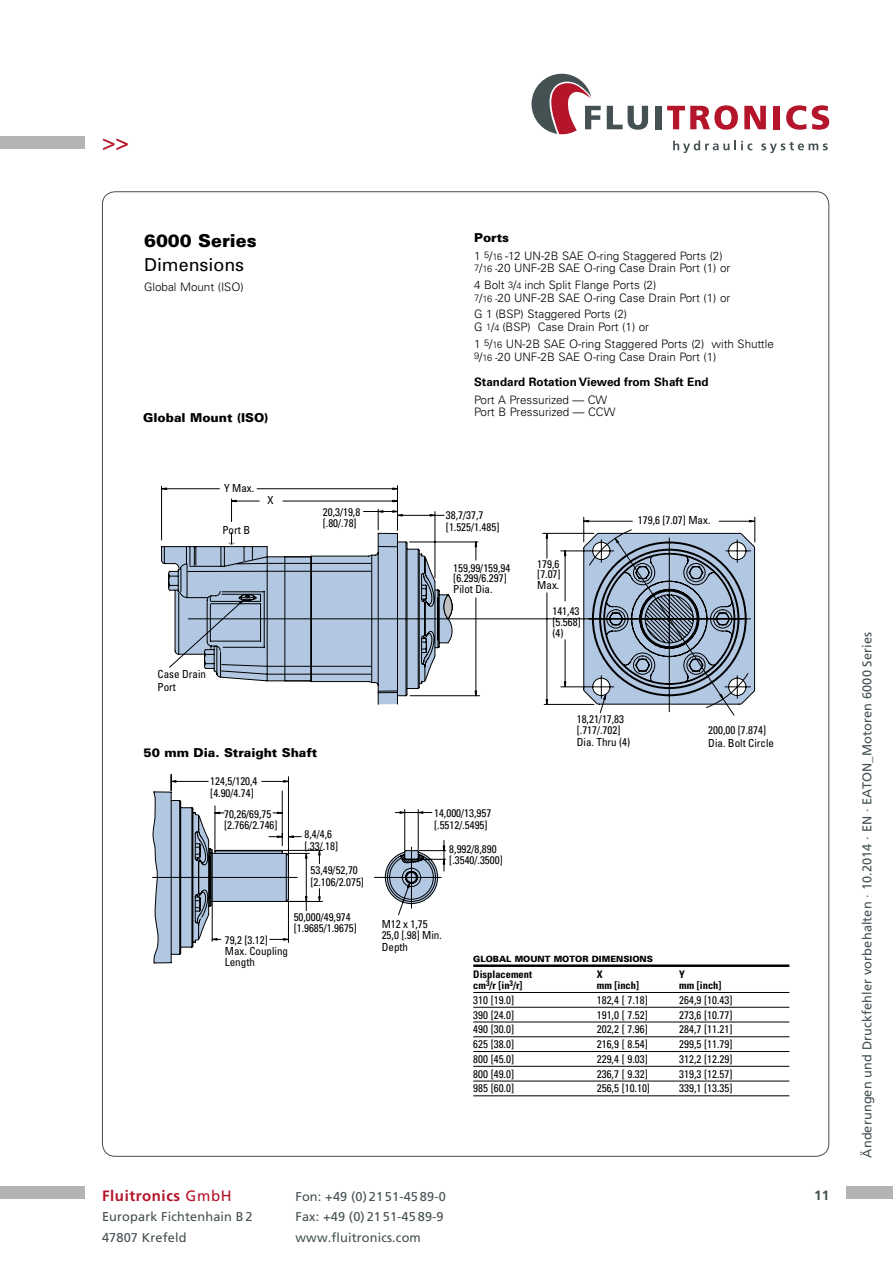
<style>
.page{position:relative;width:893px;height:1263px;background:#fff}
.page>*{position:absolute;margin:0;border:0;box-sizing:border-box;transform-origin:0 0}
.t1{font:22.5px "Frutiger LT Pro";color:#b5152b}
.t2{font:900 17.85px "Univers";color:#000}
.t3{font:17.85px "Univers";color:#000}
.t4{font:700 15px "Frutiger LT Pro";letter-spacing:.04em;color:#b5152b}
.t5{font:700 13.5px "Frutiger LT Pro";color:#445052}
.t6{font:12.75px/20.2px "Frutiger LT Pro";letter-spacing:.01em;color:#445052}
.t7{font:900 12.3px "Univers";color:#000}
.t8{font:300 11.7px/12.9px "Univers";color:#000}
.t9{font:700 11.7px "Univers";color:#000}
.t10{font:condensed 11.1px/11.4px "Univers";color:#000}
.t11{font:700 condensed 10.5px "Univers";color:#000}
.t12{font:900 8.55px "Univers";color:#000}
.s1{font-size:9.3px}
.s2{font-weight:400}
</style>
<div class="page">
<div style="left:846px;top:1186px;width:47px;height:13px;background:#b1b3b4"></div>
<svg style="left:673px;top:141px;width:79px;height:12px"></svg>
<svg style="left:761px;top:142px;width:67px;height:11px"></svg>
<svg style="left:607px;top:106px;width:41px;height:24px"></svg>
<div style="left:655px;top:106px;width:7px;height:23px;background:#445052"></div>
<svg style="left:531px;top:74px;width:70px;height:60px"></svg>
<svg style="left:667px;top:105px;width:71px;height:25px"></svg>
<svg style="left:744px;top:106px;width:22px;height:23px"></svg>
<div style="left:773px;top:106px;width:7px;height:23px;background:#b5152b"></div>
<svg style="left:786px;top:105px;width:43px;height:25px"></svg>
<div style="left:0;top:1186px;width:85px;height:13px;background:#b1b3b4"></div>
<div style="left:0;top:136px;width:85px;height:13px;background:#b1b3b4"></div>
<svg style="left:436px;top:516px;width:319px;height:189px"></svg>
<svg style="left:545px;top:699px;width:3px;height:6px"></svg>
<svg style="left:564px;top:681px;width:3px;height:6px"></svg>
<svg style="left:545px;top:533px;width:3px;height:6px"></svg>
<svg style="left:564px;top:550px;width:3px;height:6px"></svg>
<svg style="left:583px;top:520px;width:6px;height:3px"></svg>
<svg style="left:749px;top:520px;width:6px;height:3px"></svg>
<svg style="left:152px;top:774px;width:294px;height:189px"></svg>
<svg style="left:194px;top:684px;width:242px;height:257px"></svg>
<hr style="left:397px;top:515px;width:47px;height:1px;background:#000">
<hr style="left:409px;top:542px;width:69px;height:1px;background:#000">
<hr style="left:410px;top:695px;width:70px;height:1px;background:#000">
<hr style="left:476px;top:598px;width:1px;height:98px;background:#000">
<hr style="left:257px;top:488px;width:137px;height:1px;background:#000">
<hr style="left:162px;top:488px;width:57px;height:1px;background:#000">
<hr style="left:161px;top:486px;width:1px;height:54px;background:#000">
<svg style="left:392px;top:487px;width:5px;height:3px"></svg>
<svg style="left:474px;top:541px;width:3px;height:19px"></svg>
<svg style="left:474px;top:690px;width:3px;height:6px"></svg>
<svg style="left:161px;top:499px;width:275px;height:185px"></svg>
<hr style="left:397px;top:486px;width:1px;height:44px;background:#000">
<svg style="left:584px;top:529px;width:171px;height:187px;background:#93a1b4"></svg>
<hr style="left:473px;top:964px;width:316px;height:3px;background:#000">
<hr style="left:473px;top:992px;width:316px;height:1px;background:#000">
<hr style="left:473px;top:1007px;width:316px;height:1px;background:#000">
<hr style="left:473px;top:1022px;width:316px;height:1px;background:#000">
<hr style="left:473px;top:1036px;width:316px;height:1px;background:#000">
<hr style="left:473px;top:1051px;width:316px;height:1px;background:#000">
<hr style="left:473px;top:1066px;width:316px;height:1px;background:#000">
<hr style="left:473px;top:1081px;width:316px;height:1px;background:#000">
<hr style="left:473px;top:1095px;width:316px;height:1px;background:#000">
<h1 class="t1" style="left:102px;top:129px;width:28px">&gt;&gt;</h1>
<h2 class="t2" style="left:144px;top:229px;width:114px">6000 Series</h2>
<h2 class="t3" style="left:144px;top:255px;width:102px">Dimensions</h2>
<p class="t8" style="left:144px;top:280px;width:101px">Global Mount (ISO)</p>
<p class="t7" style="left:143px;top:410px;width:127px">Global Mount (ISO)</p>
<p class="t10" style="left:224px;top:482px;width:32px">Y Max.</p>
<p class="t10" style="left:222px;top:524px;width:29px">Port B</p>
<p class="t10" style="left:267px;top:494px;width:8px">X</p>
<p class="t10" style="left:158px;top:667px;width:50px;line-height:13.4px">Case Drain<br>Port</p>
<p class="t7" style="left:474px;top:230px;width:36px">Ports</p>
<p class="t8" style="left:474px;top:249px;width:258px">1 <span class="s1">5</span>/<span class="s1">16</span> -12 UN-2B SAE O-ring Staggered Ports (2)<br><span class="s1">7</span>/<span class="s1">16 -</span>20 UNF-2B SAE O-ring Case Drain Port (1) or</p>
<p class="t8" style="left:474px;top:278px;width:258px">4 Bolt <span class="s1">3</span>/<span class="s1">4</span> inch Split Flange Ports (2)<br><span class="s1">7</span>/<span class="s1">16 -</span>20 UNF-2B SAE O-ring Case Drain Port (1) or</p>
<p class="t8" style="left:474px;top:308px;width:176px">G 1 (BSP) Staggered Ports (2)<br>G <span class="s1">1</span>/<span class="s1">4</span> (BSP) Case Drain Port (1) or</p>
<p class="t8" style="left:474px;top:337px;width:301px">1 <span class="s1">5</span>/<span class="s1">16</span> UN-2B SAE O-ring Staggered Ports (2) with Shuttle<br><span class="s1">9</span>/<span class="s1">16 -</span>20 UNF-2B SAE O-ring Case Drain Port (1)</p>
<p class="t9" style="left:474px;top:375px;width:236px">Standard Rotation Viewed from Shaft End</p>
<p class="t8" style="left:474px;top:393px;width:143px">Port A Pressurized — CW<br>Port B Pressurized — CCW</p>
<p class="t10" style="left:323px;top:506px;width:39px">20,3/19,8 [.80/.78]</p>
<p class="t10" style="left:446px;top:509px;width:39px">38,7/37,7</p>
<p class="t10" style="left:453px;top:563px;width:59px;line-height:10.1px">159,99/159,94 [6.299/6.297]<br>Pilot Dia.</p>
<p class="t10" style="left:446px;top:521px;width:55px">[1.525/1.485]</p>
<p class="t10" style="left:537px;top:559px;width:25px;line-height:10.1px;text-align:justify">179,6 [7.07] Max.</p>
<p class="t10" style="left:552px;top:606px;width:30px;line-height:10.1px">141,43 [5.568]</p>
<p class="t10" style="left:552px;top:627px;width:13px">(4)</p>
<p class="t10" style="left:638px;top:514px;width:74px">179,6 [7.07] Max.</p>
<p class="t7" style="left:144px;top:745px;width:175px">50 mm Dia. Straight Shaft</p>
<p class="t10" style="left:210px;top:775px;width:49px">124,5/120,4 [4.90/4.74]</p>
<p class="t10" style="left:224px;top:808px;width:55px">70,26/69,75 [2.766/2.746]</p>
<p class="t10" style="left:304px;top:828px;width:35px">8,4/4,6 [.33/.18]</p>
<p class="t10" style="left:311px;top:864px;width:55px">53,49/52,70 [2.106/2.075]</p>
<p class="t10" style="left:294px;top:911px;width:65px">50,000/49,974 [1.9685/1.9675]</p>
<p class="t10" style="left:225px;top:934px;width:65px">79,2 [3.12]<br>Max. Coupling<br>Length</p>
<p class="t10" style="left:434px;top:808px;width:59px">14,000/13,957 [.5512/.5495]</p>
<p class="t10" style="left:449px;top:843px;width:55px">8,992/8,890 [.3540/.3500]</p>
<p class="t10" style="left:382px;top:918px;width:62px">M12 x 1,75<br>25,0 [.98] Min.<br>Depth</p>
<p class="t10" style="left:577px;top:713px;width:49px">18,21/17,83 [.717/.702]</p>
<p class="t10" style="left:577px;top:737px;width:55px">Dia. Thru (4)</p>
<p class="t10" style="left:708px;top:723px;width:67px;line-height:13.4px">200,00 [7.874]<br>Dia. Bolt Circle</p>
<p class="t12" style="left:473px;top:954px;width:181px">GLOBAL MOUNT MOTOR DIMENSIONS</p>
<p class="t11" style="left:473px;top:968px;width:60px">Displacement</p>
<p class="t11" style="left:597px;top:968px;width:7px">X</p>
<p class="t11" style="left:679px;top:968px;width:7px">Y</p>
<p class="t11" style="left:473px;top:979px;width:51px">cm<sup>3</sup>/r [in<sup>3</sup>/r]</p>
<p class="t11" style="left:597px;top:979px;width:44px">mm [inch]</p>
<p class="t11" style="left:679px;top:979px;width:44px">mm [inch]</p>
<p class="t10" style="left:473px;top:994px;width:42px">310 [19.0]</p>
<p class="t10" style="left:597px;top:994px;width:52px">182,4 [ 7.18]</p>
<p class="t10" style="left:679px;top:994px;width:55px">264,9 [10.43]</p>
<p class="t10" style="left:473px;top:1009px;width:42px">390 [24.0]</p>
<p class="t10" style="left:597px;top:1009px;width:52px">191,0 [ 7.52]</p>
<p class="t10" style="left:679px;top:1009px;width:55px">273,6 [10.77]</p>
<p class="t10" style="left:473px;top:1023px;width:42px">490 [30.0]</p>
<p class="t10" style="left:597px;top:1023px;width:52px">202,2 [ 7.96]</p>
<p class="t10" style="left:679px;top:1023px;width:55px">284,7 [11.21]</p>
<p class="t10" style="left:473px;top:1038px;width:42px">625 [38.0]</p>
<p class="t10" style="left:597px;top:1038px;width:52px">216,9 [ 8.54]</p>
<p class="t10" style="left:679px;top:1038px;width:55px">299,5 [11.79]</p>
<p class="t10" style="left:473px;top:1053px;width:42px">800 [45.0]</p>
<p class="t10" style="left:597px;top:1053px;width:52px">229,4 [ 9.03]</p>
<p class="t10" style="left:679px;top:1053px;width:55px">312,2 [12.29]</p>
<p class="t10" style="left:473px;top:1068px;width:42px">800 [49.0]</p>
<p class="t10" style="left:597px;top:1068px;width:52px">236,7 [ 9.32]</p>
<p class="t10" style="left:679px;top:1068px;width:55px">319,3 [12.57]</p>
<p class="t10" style="left:473px;top:1082px;width:42px">985 [60.0]</p>
<p class="t10" style="left:597px;top:1082px;width:55px">256,5 [10.10]</p>
<p class="t10" style="left:679px;top:1082px;width:55px">339,1 [13.35]</p>
<h3 class="t4" style="left:102px;top:1187px;width:131px">Fluitronics <span class="s2">GmbH</span></h3>
<p class="t6" style="left:102px;top:1207px;width:152px">Europark Fichtenhain B2<br>47807 Krefeld</p>
<p class="t6" style="left:296px;top:1187px;width:152px">Fon: +49 (0) 21 51-45 89-0<br>Fax: +49 (0) 21 51-45 89-9 www.fluitronics.com</p>
<p class="t5" style="left:814px;top:1187px;width:17px">11</p>
<p class="t6" style="left:857px;top:1158px;width:527px;rotate:-90deg">Änderungen und Druckfehler vorbehalten · 10.2014 · EN · EATON_Motoren 6000 Series</p>
</div>
